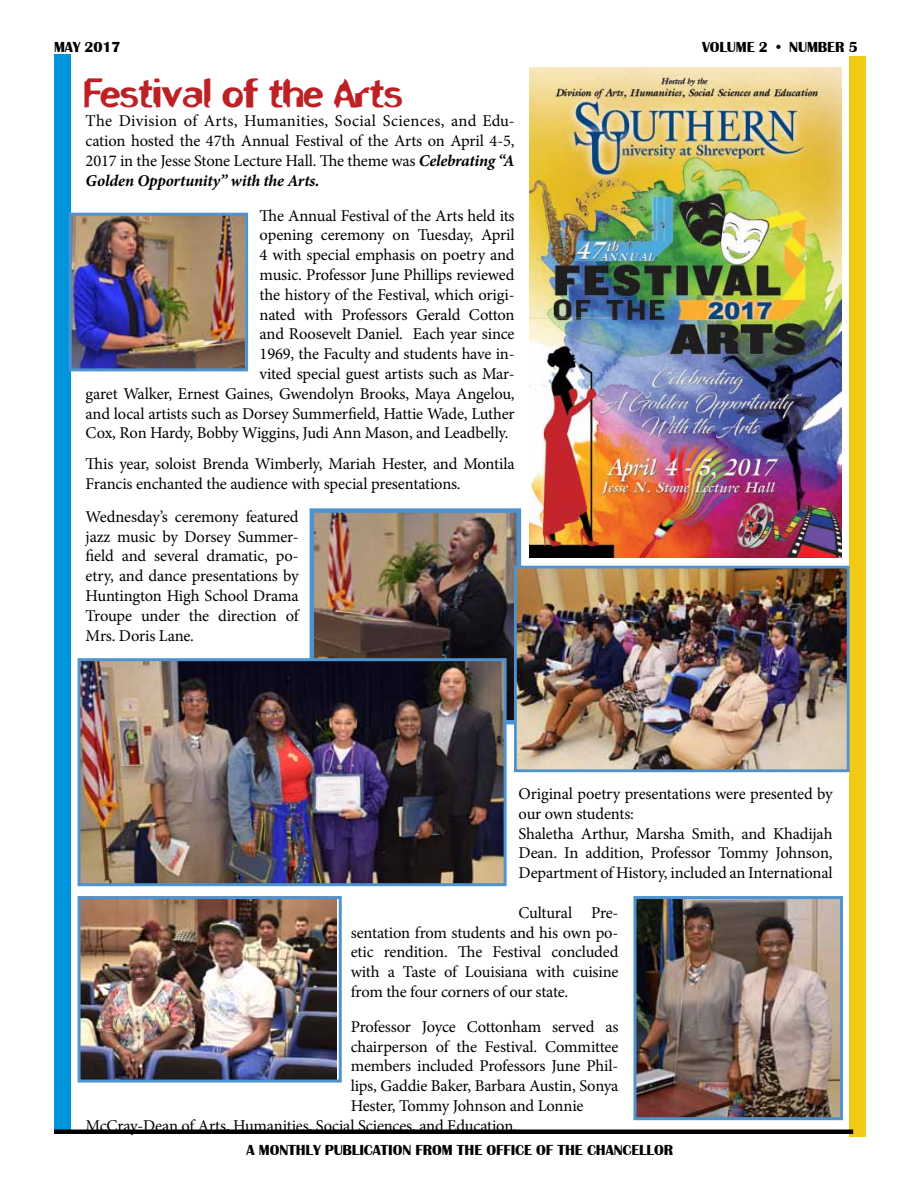
<style>
.page{position:relative;width:918px;height:1188px;background:#fff}
.page>*{position:absolute;margin:0;border:0;box-sizing:border-box;transform-origin:0 0}
.t1{font:700 30px "Nibbles";letter-spacing:-.01em;color:#bd2025}
.t2{font:16.5px/19.8px "Minion Pro";letter-spacing:-.01em;color:#000;text-align:justify}
.t3{font:700 15px "Britannic";letter-spacing:-.01em;color:#000}
.s1{font-weight:700;font-style:italic}
</style>
<div class="page">
<hr style="left:54px;top:1130px;width:799px;height:4px;background:#000">
<div style="left:54px;top:54px;width:16px;height:1080px;background:#0095da"></div>
<div style="left:850px;top:56px;width:16px;height:1080px;background:#f2ca16"></div>
<img style="left:529px;top:67px;width:312px;height:491px">
<img style="left:315px;top:513px;width:201px;height:206px">
<div style="left:310px;top:508px;width:211px;height:216px;border:4px solid #4e93cf"></div>
<img style="left:73px;top:217px;width:171px;height:150px">
<div style="left:69px;top:213px;width:179px;height:158px;border:3px solid #4e93cf"></div>
<img style="left:518px;top:570px;width:328px;height:198px">
<div style="left:514px;top:566px;width:336px;height:206px;border:3px solid #4e93cf"></div>
<img style="left:82px;top:662px;width:421px;height:220px">
<div style="left:78px;top:658px;width:429px;height:228px;border:3px solid #4e93cf"></div>
<img style="left:82px;top:900px;width:254px;height:179px">
<div style="left:78px;top:896px;width:264px;height:187px;border:3px solid #4e93cf"></div>
<img style="left:637px;top:900px;width:202px;height:216px">
<div style="left:633px;top:896px;width:210px;height:224px;border:3px solid #4e93cf"></div>
<p class="t3" style="left:54px;top:39px;width:68px">MAY 2017</p>
<p class="t3" style="left:702px;top:39px;width:157px">VOLUME 2 • NUMBER 5</p>
<h1 class="t1" style="left:86px;top:76px;width:318px">Festival of the Arts</h1>
<p class="t2" style="left:86px;top:111px;width:431px">The Division of Arts, Humanities, Social Sciences, and Edu&shy;cation hosted the 47th Annual Festival of the Arts on April 4-5, 2017 in the Jesse Stone Lecture Hall. The theme was <span class="s1">Celebrating “A Golden Opportunity” with the Arts.</span></p>
<p class="t2" style="left:260px;top:206px;width:257px">The Annual Festival of the Arts held its</p>
<p class="t2" style="left:260px;top:225px;width:257px">opening ceremony on Tuesday, April</p>
<p class="t2" style="left:260px;top:245px;width:257px">4 with special emphasis on poetry and</p>
<p class="t2" style="left:260px;top:265px;width:256px">music. Professor June Phillips reviewed</p>
<p class="t2" style="left:260px;top:285px;width:256px">the history of the Festival, which origi-</p>
<p class="t2" style="left:260px;top:305px;width:256px">nated with Professors Gerald Cotton</p>
<p class="t2" style="left:260px;top:324px;width:256px">and Roosevelt Daniel. Each year since</p>
<p class="t2" style="left:260px;top:344px;width:257px">1969, the Faculty and students have in-</p>
<p class="t2" style="left:260px;top:364px;width:257px">vited special guest artists such as Mar-</p>
<p class="t2" style="left:86px;top:384px;width:431px">garet Walker, Ernest Gaines, Gwendolyn Brooks, Maya Angelou,</p>
<p class="t2" style="left:86px;top:404px;width:431px">and local artists such as Dorsey Summerfield, Hattie Wade, Luther</p>
<p class="t2" style="left:86px;top:423px;width:424px">Cox, Ron Hardy, Bobby Wiggins, Judi Ann Mason, and Leadbelly.</p>
<p class="t2" style="left:86px;top:454px;width:431px">This year, soloist Brenda Wimberly, Mariah Hester, and Montila<br>Francis enchanted the audience with special presentations.</p>
<p class="t2" style="left:86px;top:507px;width:215px">Wednesday’s ceremony featured jazz music by Dorsey Summer&shy;field and several dramatic, po&shy;etry, and dance presentations by Huntington High School Drama Troupe under the direction of Mrs. Doris Lane.</p>
<p class="t2" style="left:519px;top:784px;width:316px;text-align:left">Original poetry presentations were presented by our own students:<br>Shaletha Arthur, Marsha Smith, and Khadijah Dean. In addition, Professor Tommy Johnson, Department of History, included an International</p>
<p class="t2" style="left:351px;top:903px;width:269px;text-indent:168px">Cultural Pre&shy;sentation from students and his own po&shy;etic rendition. The Festival concluded with a Taste of Louisiana with cuisine from the four corners of our state.</p>
<p class="t2" style="left:351px;top:1017px;width:269px">Professor Joyce Cottonham served as</p>
<p class="t2" style="left:351px;top:1037px;width:269px">chairperson of the Festival. Committee</p>
<p class="t2" style="left:351px;top:1056px;width:269px">members included Professors June Phil-</p>
<p class="t2" style="left:351px;top:1076px;width:269px">lips, Gaddie Baker, Barbara Austin, Sonya</p>
<p class="t2" style="left:351px;top:1096px;width:234px">Hester, Tommy Johnson and Lonnie</p>
<p class="t2" style="left:86px;top:1116px;width:433px">McCray-Dean of Arts, Humanities, Social Sciences, and Education.</p>
<p class="t3" style="left:247px;top:1142px;width:428px">A MONTHLY PUBLICATION FROM THE OFFICE OF THE CHANCELLOR</p>
</div>
